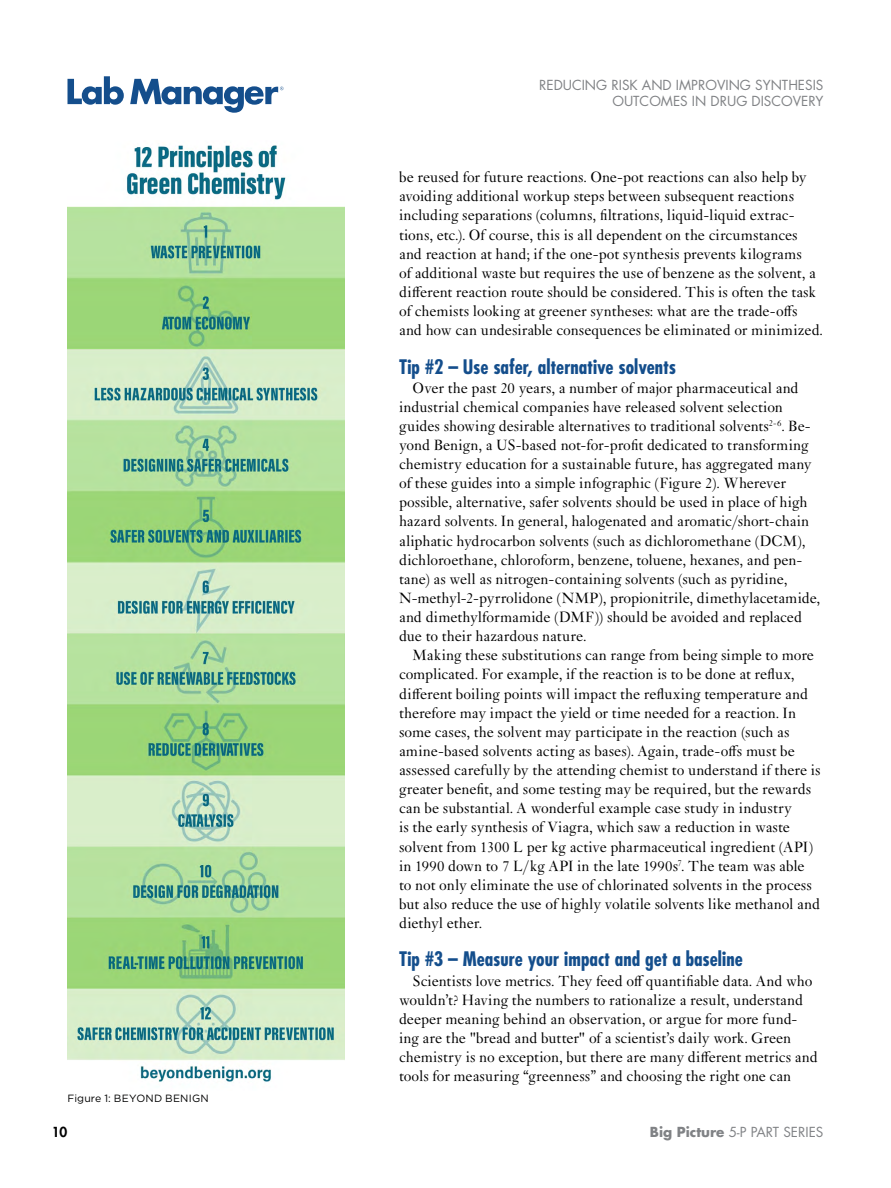
<style>
.page{position:relative;width:891px;height:1188px;background:#fff}
.page>*{position:absolute;margin:0;border:0;box-sizing:border-box;transform-origin:0 0}
.t1{font:700 condensed 19.5px "Futura Std";color:#144e8c}
.t2{font:15.75px/19px "Janson MT Std";color:#000}
.t3{font:13.5px/16.2px "Futura Std";color:#808285;text-align:right}
.t4{font:800 13.5px "Futura Std";color:#000}
.t5{font:10.5px "Gotham";letter-spacing:.02em;color:#000}
.s1{font-weight:700}
</style>
<div class="page">
<svg style="left:68px;top:76px;width:56px;height:29px"></svg>
<svg style="left:130px;top:79px;width:153px;height:34px"></svg>
<img style="left:68px;top:145px;width:276px;height:937px">
<p class="t3" style="left:539px;top:77px;width:286px">REDUCING RISK AND IMPROVING SYNTHESIS<br>OUTCOMES IN DRUG DISCOVERY</p>
<p class="t5" style="left:68px;top:1091px;width:143px">Figure 1: BEYOND BENIGN</p>
<p class="t2" style="left:399px;top:168px;width:425px">be reused for future reactions. One-pot reactions can also help by avoiding additional workup steps between subsequent reactions including separations (columns, filtrations, liquid-liquid extrac&shy;tions, etc.). Of course, this is all dependent on the circumstances and reaction at hand; if the one-pot synthesis prevents kilograms<br>of additional waste but requires the use of benzene as the solvent, a different reaction route should be considered. This is often the task of chemists looking at greener syntheses: what are the trade-offs and how can undesirable consequences be eliminated or minimized.</p>
<p class="t1" style="left:399px;top:354px;width:279px">Tip #2 – Use safer, alternative solvents</p>
<p class="t2" style="left:399px;top:378px;width:423px;text-indent:14px">Over the past 20 years, a number of major pharmaceutical and industrial chemical companies have released solvent selection guides showing desirable alternatives to traditional solvents<sup>2-6</sup>. Be&shy;yond Benign, a US-based not-for-profit dedicated to transforming chemistry education for a sustainable future, has aggregated many of these guides into a simple infographic (Figure 2). Wherever possible, alternative, safer solvents should be used in place of high hazard solvents. In general, halogenated and aromatic/short-chain aliphatic hydrocarbon solvents (such as dichloromethane (DCM), dichloroethane, chloroform, benzene, toluene, hexanes, and pen&shy;tane) as well as nitrogen-containing solvents (such as pyridine, N-methyl-2-pyrrolidone (NMP), propionitrile, dimethylacetamide, and dimethylformamide (DMF)) should be avoided and replaced due to their hazardous nature.</p>
<p class="t2" style="left:399px;top:646px;width:423px;text-indent:14px">Making these substitutions can range from being simple to more complicated. For example, if the reaction is to be done at reflux, different boiling points will impact the refluxing temperature and therefore may impact the yield or time needed for a reaction. In some cases, the solvent may participate in the reaction (such as amine-based solvents acting as bases). Again, trade-offs must be assessed carefully by the attending chemist to understand if there is greater benefit, and some testing may be required, but the rewards can be substantial. A wonderful example case study in industry<br>is the early synthesis of Viagra, which saw a reduction in waste solvent from 1300 L per kg active pharmaceutical ingredient (API) in 1990 down to 7 L/kg API in the late 1990s<sup>7</sup>. The team was able to not only eliminate the use of chlorinated solvents in the process but also reduce the use of highly volatile solvents like methanol and diethyl ether.</p>
<p class="t1" style="left:399px;top:947px;width:345px">Tip #3 – Measure your impact and get a baseline</p>
<p class="t2" style="left:399px;top:971px;width:420px;text-indent:13px">Scientists love metrics. They feed off quantifiable data. And who wouldn’t? Having the numbers to rationalize a result, understand deeper meaning behind an observation, or argue for more fund&shy;ing are the "bread and butter" of a scientist’s daily work. Green chemistry is no exception, but there are many different metrics and tools for measuring “greenness” and choosing the right one can</p>
<p class="t4" style="left:52px;top:1123px;width:17px">10</p>
<p class="t3" style="left:650px;top:1124px;width:175px"><span class="s1">Big Picture</span> 5-P PART SERIES</p>
</div>
